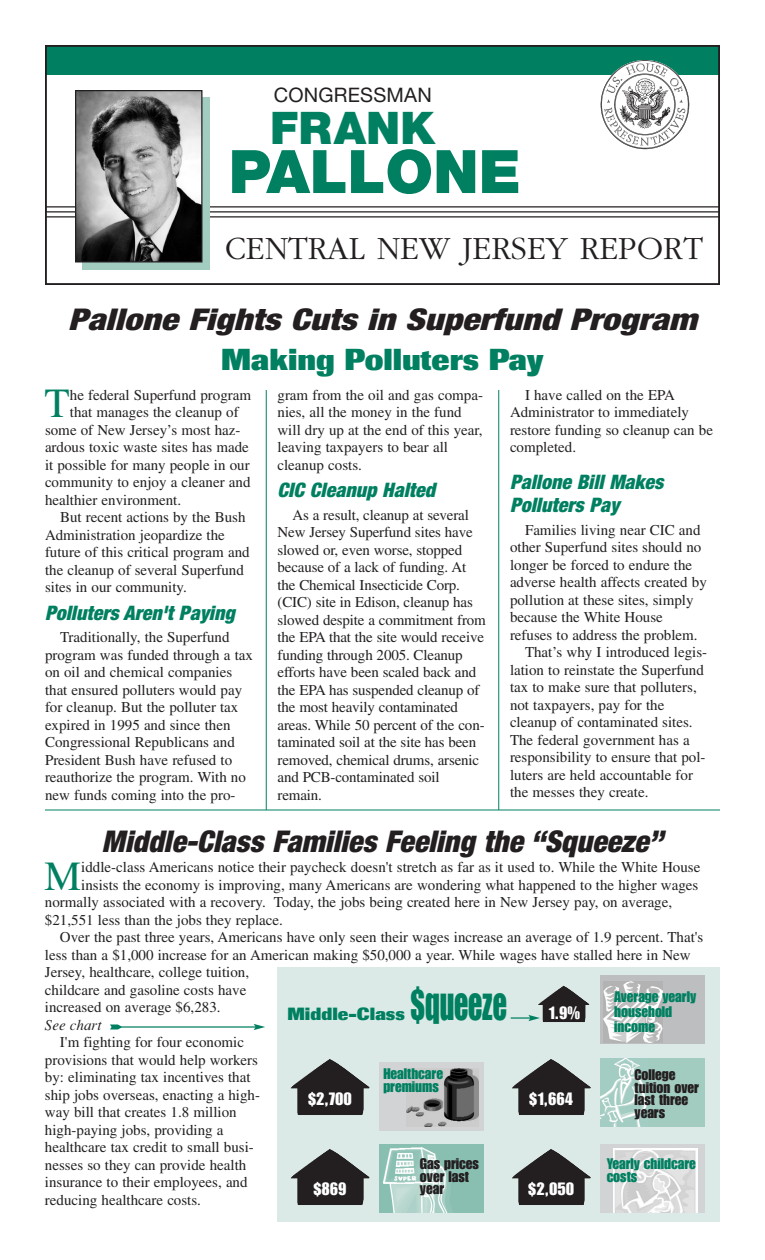
<style>
.page{position:relative;width:765px;height:1260px;background:#fff}
.page>*{position:absolute;margin:0;border:0;box-sizing:border-box;transform-origin:0 0}
.t1{font:900 60px "Helvetica Neue";color:#008061}
.t2{font:45px "Impact";color:#008061;scale:.7 1}
.t3{font:900 45px "Helvetica Neue";color:#008061}
.t4{font:41.38px "Times";color:#008061}
.t5{font:300 33.62px "Garamond";color:#231f20}
.t6{font:italic 900 condensed 30px "Helvetica Neue";color:#231f20}
.t7{font:italic 900 condensed 30px "Helvetica Neue";color:#231f20;scale:1.2 1}
.t8{font:800 30px "Imago";color:#008061}
.t9{font:italic 900 condensed 20px/23.8px "Helvetica Neue";color:#008061}
.t10{font:20px "Helvetica Neue";letter-spacing:.01em;color:#231f20}
.t11{font:17.5px "Impact";color:#fff}
.t12{font:800 17.5px "Imago";color:#008061}
.t13{font:15px/17.5px "Times";color:#231f20}
.t14{font:15px/15px "Impact";color:#008061}
.t15{font:15px/12.5px "Impact";color:#231f20}
.t16{font:italic 15px "Times";color:#231f20}
</style>
<div class="page">
<div style="left:45px;top:45px;width:675px;height:30px;background:#008061"></div>
<hr style="left:45px;top:206px;width:675px;height:2px;background:#231f20">
<hr style="left:45px;top:211px;width:675px;height:1px;background:#231f20">
<hr style="left:45px;top:216px;width:675px;height:2px;background:#231f20">
<img style="left:600px;top:60px;width:90px;height:90px;border-radius:50%">
<div style="left:82px;top:98px;width:128px;height:172px;background:#a3ccc1"></div>
<img style="left:77px;top:92px;width:123px;height:168px">
<div style="left:75px;top:90px;width:127px;height:172px;border:1px solid #231f20"></div>
<hr style="left:45px;top:810px;width:675px;height:1px;background:#008061">
<hr style="left:266px;top:390px;width:1px;height:420px;background:#008061">
<hr style="left:499px;top:390px;width:1px;height:420px;background:#008061">
<div style="left:278px;top:968px;width:442px;height:254px;background:#dbeae6"></div>
<img style="left:538px;top:986px;width:51px;height:36px">
<div style="left:600px;top:976px;width:105px;height:68px;background:#bcbec0"></div>
<img style="left:603px;top:982px;width:59px;height:60px">
<div style="left:379px;top:1062px;width:105px;height:68px;background:#d1d3d4"></div>
<img style="left:407px;top:1068px;width:72px;height:58px">
<div style="left:600px;top:1144px;width:105px;height:69px;background:#d1d3d4"></div>
<img style="left:614px;top:1149px;width:83px;height:64px">
<div style="left:379px;top:1144px;width:105px;height:69px;background:#89bfb1"></div>
<img style="left:383px;top:1148px;width:65px;height:65px">
<div style="left:600px;top:1058px;width:105px;height:68px;background:#a3ccc1"></div>
<img style="left:600px;top:1058px;width:47px;height:68px">
<img style="left:291px;top:1059px;width:79px;height:56px">
<img style="left:512px;top:1059px;width:79px;height:56px">
<img style="left:512px;top:1149px;width:79px;height:56px">
<img style="left:291px;top:1149px;width:79px;height:56px">
<hr style="left:511px;top:1017px;width:20px;height:2px;background:#008061">
<svg style="left:528px;top:1015px;width:12px;height:6px"></svg>
<hr style="left:119px;top:1026px;width:137px;height:2px;background:#008061">
<svg style="left:110px;top:1025px;width:11px;height:5px"></svg>
<svg style="left:254px;top:1024px;width:11px;height:6px"></svg>
<div style="left:45px;top:45px;width:675px;height:240px;border:2px solid #231f20"></div>
<h3 class="t10" style="left:274px;top:87px;width:160px">CONGRESSMAN</h3>
<h2 class="t3" style="left:270px;top:112px;width:167px">FRANK</h2>
<h1 class="t1" style="left:229px;top:150px;width:294px">PALLONE</h1>
<h3 class="t5" style="left:225px;top:235px;width:479px">CENTRAL NEW JERSEY REPORT</h3>
<h3 class="t7" style="left:68px;top:309px;width:526px">Pallone Fights Cuts in Superfund Program</h3>
<h3 class="t8" style="left:221px;top:349px;width:324px">Making Polluters Pay</h3>
<h3 class="t4" style="left:45px;top:389px;width:27px">T</h3>
<p class="t13" style="left:70px;top:388px;width:183px">he federal Superfund program</p>
<p class="t13" style="left:70px;top:405px;width:170px">that manages the cleanup of</p>
<p class="t13" style="left:45px;top:423px;width:197px">some of New Jersey’s most haz-</p>
<p class="t13" style="left:45px;top:440px;width:205px">ardous toxic waste sites has made</p>
<p class="t13" style="left:45px;top:458px;width:206px">it possible for many people in our</p>
<p class="t13" style="left:45px;top:475px;width:207px">community to enjoy a cleaner and</p>
<p class="t13" style="left:45px;top:493px;width:138px">healthier environment.</p>
<p class="t13" style="left:60px;top:510px;width:187px">But recent actions by the Bush</p>
<p class="t13" style="left:45px;top:528px;width:181px">Administration jeopardize the</p>
<p class="t13" style="left:45px;top:545px;width:206px">future of this critical program and</p>
<p class="t13" style="left:45px;top:563px;width:200px">the cleanup of several Superfund</p>
<p class="t13" style="left:45px;top:580px;width:143px">sites in our community.</p>
<h3 class="t9" style="left:45px;top:603px;width:191px">Polluters Aren't Paying</h3>
<p class="t13" style="left:45px;top:630px;width:210px;text-indent:15px">Traditionally, the Superfund program was funded through a tax on oil and chemical companies that ensured polluters would pay for cleanup. But the polluter tax expired in 1995 and since then<br>Congressional Republicans and<br>President Bush have refused to reauthorize the program. With no new funds coming into the pro-</p>
<p class="t13" style="left:278px;top:388px;width:207px">gram from the oil and gas compa&shy;nies, all the money in the fund will dry up at the end of this year, leaving taxpayers to bear all cleanup costs.</p>
<h3 class="t9" style="left:278px;top:480px;width:159px">CIC Cleanup Halted</h3>
<p class="t13" style="left:278px;top:508px;width:210px;text-indent:15px">As a result, cleanup at several<br>New Jersey Superfund sites have slowed or, even worse, stopped because of a lack of funding. At the Chemical Insecticide Corp. (CIC) site in Edison, cleanup has slowed despite a commitment from the EPA that the site would receive funding through 2005. Cleanup efforts have been scaled back and the EPA has suspended cleanup of the most heavily contaminated areas. While 50 percent of the con&shy;taminated soil at the site has been removed, chemical drums, arsenic and PCB-contaminated soil remain.</p>
<p class="t13" style="left:510px;top:388px;width:205px;text-indent:15px">I have called on the EPA<br>Administrator to immediately restore funding so cleanup can be completed.</p>
<h3 class="t9" style="left:510px;top:471px;width:155px">Pallone Bill Makes<br>Polluters Pay</h3>
<p class="t13" style="left:525px;top:523px;width:177px">Families living near CIC and</p>
<p class="t13" style="left:510px;top:540px;width:193px">other Superfund sites should no</p>
<p class="t13" style="left:510px;top:558px;width:184px">longer be forced to endure the</p>
<p class="t13" style="left:510px;top:575px;width:198px">adverse health affects created by</p>
<p class="t13" style="left:510px;top:593px;width:185px">pollution at these sites, simply</p>
<p class="t13" style="left:510px;top:610px;width:154px">because the White House</p>
<p class="t13" style="left:510px;top:628px;width:189px">refuses to address the problem.</p>
<p class="t13" style="left:525px;top:645px;width:184px">That’s why I introduced legis-</p>
<p class="t13" style="left:510px;top:663px;width:195px">lation to reinstate the Superfund</p>
<p class="t13" style="left:510px;top:680px;width:188px">tax to make sure that polluters,</p>
<p class="t13" style="left:510px;top:698px;width:156px">not taxpayers, pay for the</p>
<p class="t13" style="left:510px;top:715px;width:184px">cleanup of contaminated sites.</p>
<p class="t13" style="left:510px;top:733px;width:181px">The federal government has a</p>
<p class="t13" style="left:510px;top:750px;width:197px">responsibility to ensure that pol-</p>
<p class="t13" style="left:510px;top:768px;width:185px">luters are held accountable for</p>
<p class="t13" style="left:510px;top:785px;width:140px">the messes they create.</p>
<h3 class="t6" style="left:102px;top:830px;width:563px">Middle-Class Families Feeling the “Squeeze”</h3>
<h3 class="t4" style="left:44px;top:861px;width:38px">M</h3>
<p class="t13" style="left:81px;top:860px;width:621px">iddle-class Americans notice their paycheck doesn't stretch as far as it used to. While the White House</p>
<p class="t13" style="left:81px;top:878px;width:619px">insists the economy is improving, many Americans are wondering what happened to the higher wages</p>
<p class="t13" style="left:45px;top:895px;width:629px">normally associated with a recovery. Today, the jobs being created here in New Jersey pay, on average,</p>
<p class="t13" style="left:45px;top:913px;width:239px">$21,551 less than the jobs they replace.</p>
<p class="t13" style="left:60px;top:930px;width:645px">Over the past three years, Americans have only seen their wages increase an average of 1.9 percent. That's</p>
<p class="t13" style="left:45px;top:948px;width:647px">less than a $1,000 increase for an American making $50,000 a year. While wages have stalled here in New</p>
<p class="t13" style="left:45px;top:965px;width:206px">Jersey, healthcare, college tuition,</p>
<p class="t13" style="left:45px;top:983px;width:203px">childcare and gasoline costs have</p>
<p class="t13" style="left:45px;top:1000px;width:177px">increased on average $6,283.</p>
<p class="t16" style="left:45px;top:1019px;width:58px">See chart</p>
<p class="t13" style="left:45px;top:1035px;width:217px;text-indent:15px">I'm fighting for four economic provisions that would help workers by: eliminating tax incentives that ship jobs overseas, enacting a high&shy;way bill that creates 1.8 million high-paying jobs, providing a healthcare tax credit to small busi&shy;nesses so they can provide health insurance to their employees, and reducing healthcare costs.</p>
<h2 class="t2" style="left:411px;top:988px;width:139px">$queeze</h2>
<p class="t14" style="left:614px;top:990px;width:83px">Average yearly household income</p>
<p class="t11" style="left:549px;top:1006px;width:33px">1.9%</p>
<p class="t12" style="left:288px;top:1007px;width:119px">Middle-Class</p>
<p class="t14" style="left:383px;top:1068px;width:61px;line-height:12.5px">Healthcare premiums</p>
<p class="t15" style="left:635px;top:1069px;width:66px">College tuition over last three years</p>
<p class="t11" style="left:308px;top:1092px;width:45px">$2,700</p>
<p class="t11" style="left:529px;top:1092px;width:45px">$1,664</p>
<p class="t15" style="left:420px;top:1158px;width:60px">Gas prices over last year</p>
<p class="t14" style="left:607px;top:1158px;width:91px;line-height:12.5px">Yearly childcare costs</p>
<p class="t11" style="left:313px;top:1182px;width:35px">$869</p>
<p class="t11" style="left:528px;top:1182px;width:47px">$2,050</p>
</div>
